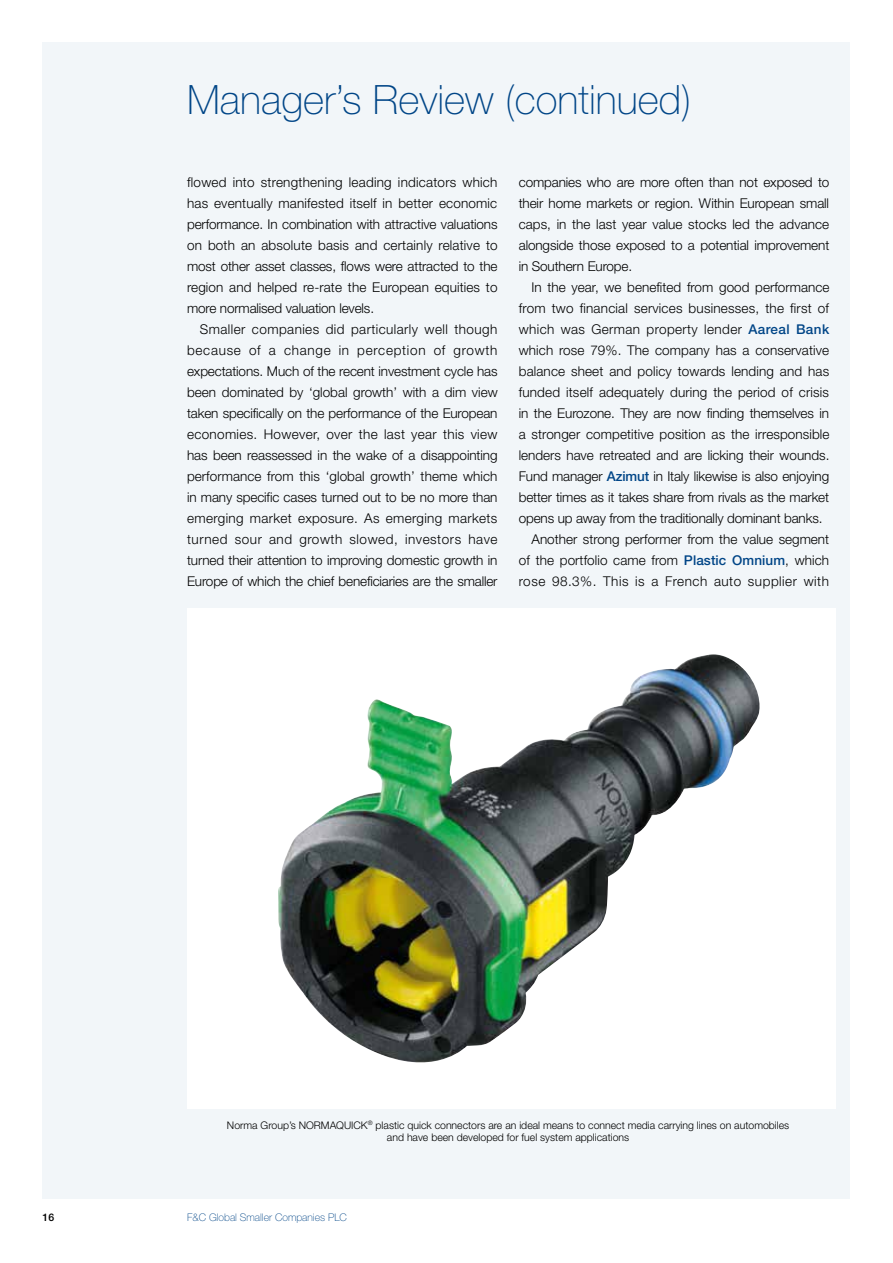
<style>
.page{position:relative;width:893px;height:1263px;background:#fff}
.page>*{position:absolute;margin:0;border:0;box-sizing:border-box;transform-origin:0 0}
.t1{font:100 40.5px "Helvetica Neue LT Std";color:#004587}
.t2{font:300 13.5px/21px "Helvetica Neue LT Std";color:#000;text-align:justify}
.t3{font:300 13.5px "Helvetica Neue LT Std";letter-spacing:.04em;color:#000}
.t4{font:300 13.5px "Helvetica Neue LT Std";letter-spacing:.03em;color:#000}
.t5{font:300 10.5px/12.6px "Helvetica Neue LT Std";color:#000;text-align:center}
.t6{font:100 10.5px "Helvetica Neue LT Std";color:#004587}
.t7{font:500 10.5px "Helvetica Neue LT Std";color:#000}
.s1{font-weight:500;color:#004587}
</style>
<div class="page">
<div style="left:43px;top:43px;width:807px;height:1156px;background:#f2f6f9"></div>
<div style="left:187px;top:608px;width:649px;height:501px;background:#fff"></div>
<img style="left:278px;top:654px;width:482px;height:409px">
<h1 class="t1" style="left:187px;top:76px;width:506px">Manager’s Review (continued)</h1>
<p class="t2" style="left:187px;top:171px;width:312px">flowed into strengthening leading indicators which has eventually manifested itself in better economic performance. In combination with attractive valuations on both an absolute basis and certainly relative to most other asset classes, flows were attracted to the region and helped re-rate the European equities to more normalised valuation levels.</p>
<p class="t2" style="left:187px;top:318px;width:312px;text-indent:13px">Smaller companies did particularly well though because of a change in perception of growth expectations. Much of the recent investment cycle has been dominated by ‘global growth’ with a dim view taken specifically on the performance of the European economies. However, over the last year this view has been reassessed in the wake of a disappointing performance from this ‘global growth’ theme which in many specific cases turned out to be no more than emerging market exposure. As emerging markets turned sour and growth slowed, investors have turned their attention to improving domestic growth in Europe of which the chief beneficiaries are the smaller</p>
<p class="t2" style="left:519px;top:171px;width:312px">companies who are more often than not exposed to their home markets or region. Within European small caps, in the last year value stocks led the advance alongside those exposed to a potential improvement in Southern Europe.</p>
<p class="t2" style="left:531px;top:276px;width:299px">In the year, we benefited from good performance</p>
<p class="t2" style="left:519px;top:297px;width:312px">from two financial services businesses, the first of</p>
<p class="t4" style="left:519px;top:321px;width:312px">which was German property lender <span class="s1">Aareal Bank</span></p>
<p class="t2" style="left:519px;top:339px;width:312px">which rose 79%. The company has a conservative</p>
<p class="t2" style="left:519px;top:360px;width:312px">balance sheet and policy towards lending and has</p>
<p class="t2" style="left:519px;top:381px;width:312px">funded itself adequately during the period of crisis</p>
<p class="t2" style="left:519px;top:402px;width:312px">in the Eurozone. They are now finding themselves in</p>
<p class="t2" style="left:519px;top:423px;width:312px">a stronger competitive position as the irresponsible</p>
<p class="t2" style="left:519px;top:444px;width:312px">lenders have retreated and are licking their wounds.</p>
<p class="t2" style="left:519px;top:465px;width:312px">Fund manager <span class="s1">Azimut</span> in Italy likewise is also enjoying</p>
<p class="t2" style="left:519px;top:486px;width:312px">better times as it takes share from rivals as the market</p>
<p class="t2" style="left:519px;top:507px;width:305px">opens up away from the traditionally dominant banks.</p>
<p class="t2" style="left:531px;top:528px;width:299px">Another strong performer from the value segment</p>
<p class="t2" style="left:519px;top:549px;width:312px">of the portfolio came from <span class="s1">Plastic Omnium</span>, which</p>
<p class="t3" style="left:519px;top:573px;width:312px">rose 98.3%. This is a French auto supplier with</p>
<p class="t5" style="left:227px;top:1118px;width:564px">Norma Group’s NORMAQUICK<sup>®</sup> plastic quick connectors are an ideal means to connect media carrying lines on automobiles and have been developed for fuel system applications</p>
<p class="t7" style="left:43px;top:1210px;width:13px">16</p>
<p class="t6" style="left:187px;top:1211px;width:161px">F&amp;C Global Smaller Companies PLC</p>
</div>
